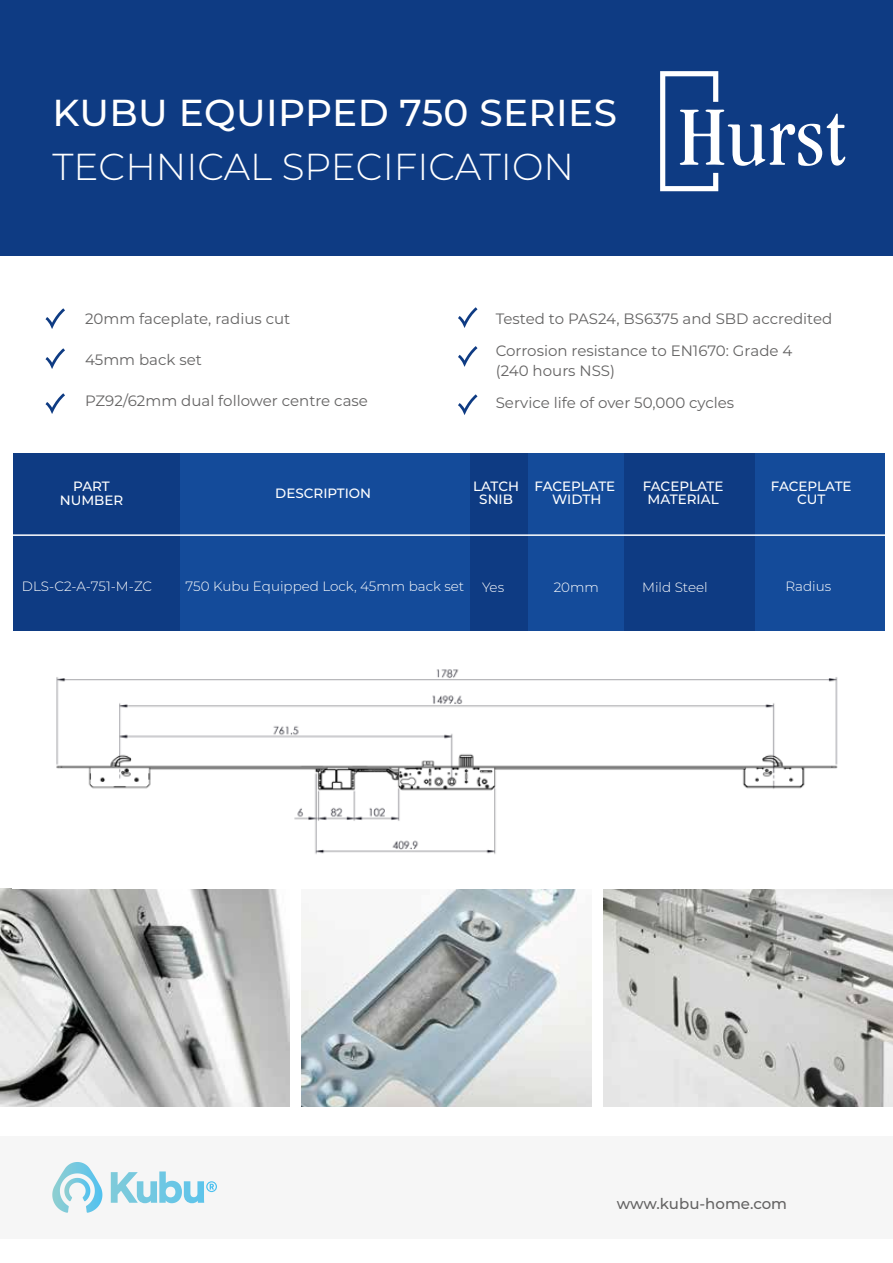
<style>
.page{position:relative;width:893px;height:1263px;background:#fff}
.page>*{position:absolute;margin:0;border:0;box-sizing:border-box;transform-origin:0 0}
.t1{font:300 37.5px "Montserrat";color:#fff}
.t2{font:500 37.5px "Montserrat";letter-spacing:.01em;color:#fff}
.t3{font:15px/32.2px "Montserrat";color:#646363}
.t4{font:500 15px "Montserrat";color:#646363}
.t5{font:500 13.5px/13.5px "Montserrat";color:#fff;text-align:center}
.t6{font:300 13.5px "Montserrat";color:#fff}
</style>
<div class="page">
<div style="left:0;top:1137px;width:893px;height:102px;background:#f6f6f6"></div>
<svg style="left:52px;top:1162px;width:50px;height:51px"></svg>
<svg style="left:111px;top:1171px;width:106px;height:32px"></svg>
<div style="left:0;top:0;width:893px;height:256px;background:#0e3b83"></div>
<svg style="left:660px;top:71px;width:185px;height:120px"></svg>
<div style="left:13px;top:453px;width:871px;height:178px;background:#0e3b83"></div>
<div style="left:180px;top:453px;width:290px;height:178px;background:#144b9a"></div>
<div style="left:528px;top:453px;width:95px;height:178px;background:#144b9a"></div>
<div style="left:755px;top:453px;width:129px;height:178px;background:#144b9a"></div>
<svg style="left:46px;top:308px;width:19px;height:21px"></svg>
<svg style="left:458px;top:307px;width:19px;height:21px"></svg>
<svg style="left:458px;top:346px;width:19px;height:21px"></svg>
<svg style="left:458px;top:394px;width:19px;height:21px"></svg>
<svg style="left:46px;top:348px;width:19px;height:21px"></svg>
<svg style="left:46px;top:393px;width:19px;height:21px"></svg>
<hr style="left:13px;top:534px;width:880px;height:2px;background:#fff">
<img style="left:302px;top:889px;width:289px;height:217px">
<img style="left:604px;top:889px;width:289px;height:217px">
<img style="left:0;top:888px;width:289px;height:218px">
<img style="left:56px;top:669px;width:782px;height:185px">
<h1 class="t2" style="left:53px;top:87px;width:566px">KUBU EQUIPPED 750 SERIES</h1>
<h1 class="t1" style="left:53px;top:141px;width:523px">TECHNICAL SPECIFICATION</h1>
<p class="t3" style="left:85px;top:302px;width:207px">20mm faceplate, radius cut</p>
<p class="t3" style="left:85px;top:343px;width:118px">45mm back set</p>
<p class="t3" style="left:85px;top:384px;width:284px">PZ92/62mm dual follower centre case</p>
<p class="t3" style="left:496px;top:302px;width:338px">Tested to PAS24, BS6375 and SBD accredited<br>Corrosion resistance to EN1670: Grade 4</p>
<p class="t3" style="left:496px;top:354px;width:240px">(240 hours NSS)<br>Service life of over 50,000 cycles</p>
<p class="t5" style="left:60px;top:479px;width:65px">PART<br>NUMBER</p>
<p class="t5" style="left:473px;top:479px;width:47px">LATCH<br>SNIB</p>
<p class="t5" style="left:535px;top:479px;width:82px">FACEPLATE<br>WIDTH</p>
<p class="t5" style="left:771px;top:479px;width:82px">FACEPLATE<br>CUT</p>
<p class="t5" style="left:643px;top:479px;width:82px">FACEPLATE<br>MATERIAL</p>
<p class="t5" style="left:275px;top:486px;width:98px">DESCRIPTION</p>
<p class="t6" style="left:22px;top:576px;width:132px">DLS-C2-A-751-M-ZC</p>
<p class="t6" style="left:186px;top:576px;width:280px">750 Kubu Equipped Lock, 45mm back set</p>
<p class="t6" style="left:482px;top:578px;width:24px">Yes</p>
<p class="t6" style="left:786px;top:576px;width:47px">Radius</p>
<p class="t6" style="left:554px;top:578px;width:47px">20mm</p>
<p class="t6" style="left:642px;top:578px;width:67px">Mild Steel</p>
<p class="t4" style="left:617px;top:1193px;width:172px">www.kubu-home.com</p>
</div>
